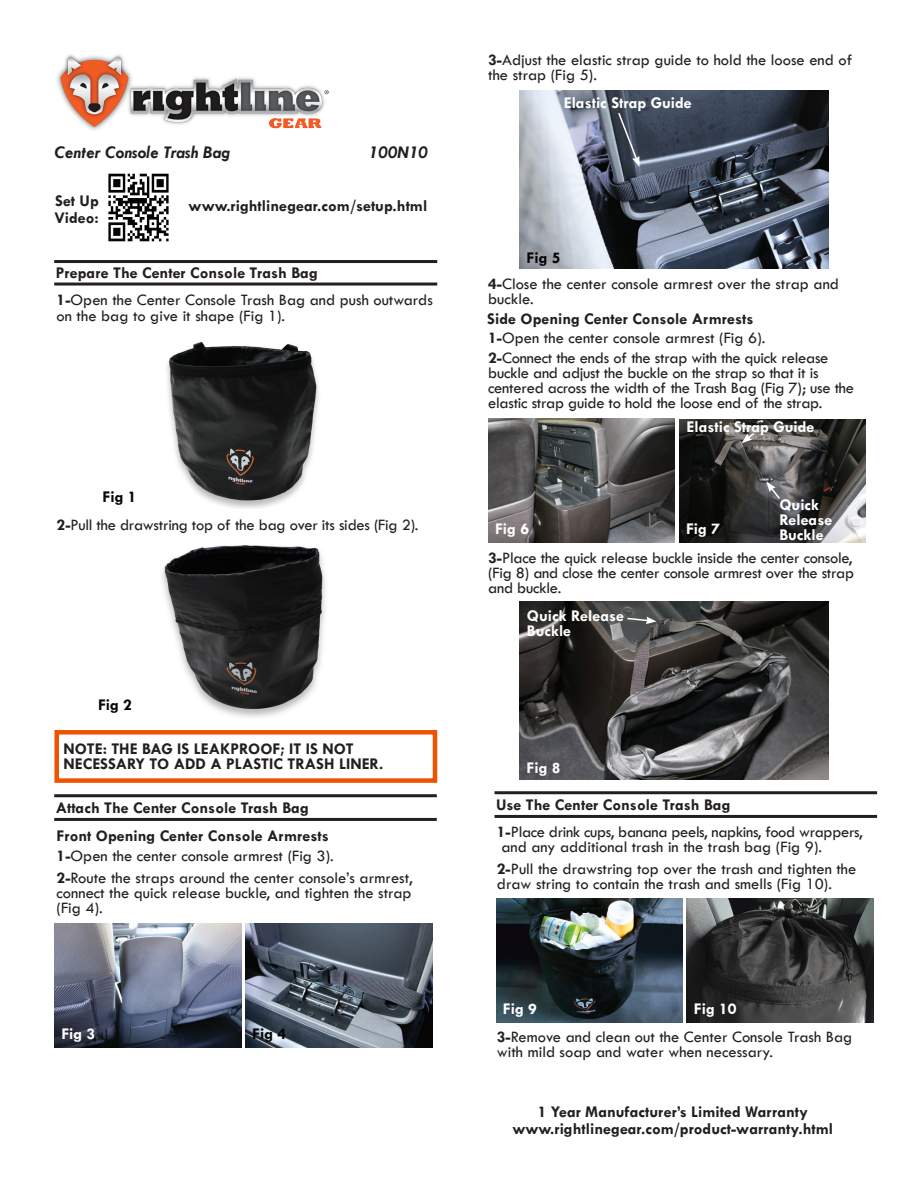
<style>
.page{position:relative;width:918px;height:1188px;background:#fff}
.page>*{position:absolute;margin:0;border:0;box-sizing:border-box;transform-origin:0 0}
.t1{font:italic 700 18px "Twentieth Century";color:#231f20}
.t2{font:500 16.5px/15px "Twentieth Century";color:#231f20}
.t3{font:700 16.5px/15px "Twentieth Century";color:#231f20}
.t4{font:700 16.5px/15px "Twentieth Century";color:#fff}
.t5{font:500 16.5px/15px "Twentieth Century";letter-spacing:-.02em;color:#231f20}
.t6{font:700 16.5px "Twentieth Century";color:#040503}
.s1{font-weight:700}
</style>
<div class="page">
<hr style="left:54px;top:283px;width:383px;height:3px;background:#231f20">
<hr style="left:54px;top:260px;width:383px;height:3px;background:#231f20">
<img style="left:57px;top:54px;width:272px;height:76px">
<img style="left:108px;top:173px;width:61px;height:69px">
<hr style="left:54px;top:794px;width:383px;height:3px;background:#231f20">
<hr style="left:54px;top:818px;width:383px;height:3px;background:#231f20">
<div style="left:54px;top:730px;width:383px;height:53px;border:4px solid #ed5200"></div>
<img style="left:166px;top:341px;width:153px;height:168px">
<img style="left:162px;top:545px;width:164px;height:173px">
<img style="left:245px;top:924px;width:187px;height:124px">
<img style="left:54px;top:924px;width:187px;height:124px">
<img style="left:520px;top:90px;width:309px;height:178px">
<svg style="left:617px;top:111px;width:23px;height:56px"></svg>
<img style="left:679px;top:419px;width:187px;height:124px">
<img style="left:488px;top:418px;width:187px;height:125px">
<svg style="left:742px;top:431px;width:14px;height:12px"></svg>
<img style="left:520px;top:602px;width:309px;height:178px">
<hr style="left:495px;top:791px;width:382px;height:3px;background:#231f20">
<hr style="left:495px;top:815px;width:382px;height:3px;background:#231f20">
<img style="left:687px;top:898px;width:187px;height:125px">
<img style="left:496px;top:898px;width:187px;height:125px">
<svg style="left:766px;top:482px;width:16px;height:19px"></svg>
<svg style="left:626px;top:617px;width:31px;height:7px"></svg>
<p class="t1" style="left:54px;top:142px;width:177px">Center Console Trash Bag</p>
<p class="t1" style="left:369px;top:142px;width:61px">100N10</p>
<p class="t3" style="left:189px;top:199px;width:240px">www.rightlinegear.com/setup.html</p>
<p class="t3" style="left:55px;top:194px;width:45px">Set Up</p>
<p class="t3" style="left:55px;top:210px;width:46px">Video:</p>
<p class="t3" style="left:56px;top:265px;width:264px">Prepare The Center Console Trash Bag</p>
<p class="t2" style="left:57px;top:291px;width:378px;line-height:16.5px"><span class="s1">1-</span>Open the Center Console Trash Bag and push outwards on the bag to give it shape (Fig 1).</p>
<p class="t6" style="left:103px;top:487px;width:36px">Fig 1</p>
<p class="t2" style="left:57px;top:517px;width:363px"><span class="s1">2-</span>Pull the drawstring top of the bag over its sides (Fig 2).</p>
<p class="t6" style="left:98px;top:695px;width:36px">Fig 2</p>
<p class="t3" style="left:63px;top:741px;width:322px">NOTE: THE BAG IS LEAKPROOF; IT IS NOT<br>NECESSARY TO ADD A PLASTIC TRASH LINER.</p>
<p class="t3" style="left:56px;top:800px;width:255px">Attach The Center Console Trash Bag</p>
<p class="t2" style="left:57px;top:849px;width:279px"><span class="s1">1-</span>Open the center console armrest (Fig 3).</p>
<p class="t3" style="left:57px;top:829px;width:274px">Front Opening Center Console Armrests</p>
<p class="t2" style="left:57px;top:870px;width:358px;text-align:justify"><span class="s1">2-</span>Route the straps around the center console’s armrest, connect the quick release buckle, and tighten the strap (Fig 4).</p>
<p class="t4" style="left:61px;top:1027px;width:36px">Fig 3</p>
<p class="t6" style="left:252px;top:1024px;width:36px">Fig 4</p>
<p class="t2" style="left:488px;top:53px;width:366px"><span class="s1">3-</span>Adjust the elastic strap guide to hold the loose end of the strap (Fig 5).</p>
<p class="t4" style="left:564px;top:96px;width:129px">Elastic Strap Guide</p>
<p class="t6" style="left:527px;top:248px;width:36px">Fig 5</p>
<p class="t2" style="left:488px;top:276px;width:352px"><span class="s1">4-</span>Close the center console armrest over the strap and buckle.</p>
<p class="t3" style="left:487px;top:311px;width:268px">Side Opening Center Console Armrests</p>
<p class="t2" style="left:488px;top:331px;width:279px"><span class="s1">1-</span>Open the center console armrest (Fig 6).</p>
<p class="t2" style="left:488px;top:351px;width:367px"><span class="s1">2-</span>Connect the ends of the strap with the quick release buckle and adjust the buckle on the strap so that it is centered across the width of the Trash Bag (Fig 7); use the elastic strap guide to hold the loose end of the strap.</p>
<p class="t4" style="left:687px;top:419px;width:129px">Elastic Strap Guide</p>
<p class="t4" style="left:495px;top:522px;width:36px">Fig 6</p>
<p class="t4" style="left:686px;top:522px;width:36px">Fig 7</p>
<p class="t4" style="left:779px;top:497px;width:41px">Quick</p>
<p class="t4" style="left:779px;top:512px;width:54px">Release<br>Buckle</p>
<p class="t2" style="left:488px;top:550px;width:368px;text-align:justify"><span class="s1">3-</span>Place the quick release buckle inside the center console, (Fig 8) and close the center console armrest over the strap and buckle.</p>
<p class="t4" style="left:527px;top:608px;width:99px">Quick Release<br>Buckle</p>
<p class="t4" style="left:527px;top:760px;width:36px">Fig 8</p>
<p class="t3" style="left:496px;top:797px;width:236px">Use The Center Console Trash Bag</p>
<p class="t5" style="left:497px;top:825px;width:367px"><span class="s1">1-</span>Place drink cups, banana peels, napkins, food wrappers, and any additional trash in the trash bag (Fig 9).</p>
<p class="t2" style="left:497px;top:861px;width:361px"><span class="s1">2-</span>Pull the drawstring top over the trash and tighten the draw string to contain the trash and smells (Fig 10).</p>
<p class="t4" style="left:503px;top:1002px;width:36px">Fig 9</p>
<p class="t4" style="left:694px;top:1002px;width:44px">Fig 10</p>
<p class="t2" style="left:497px;top:1029px;width:357px"><span class="s1">3-</span>Remove and clean out the Center Console Trash Bag with mild soap and water when necessary.</p>
<p class="t3" style="left:538px;top:1104px;width:272px">1 Year Manufacturer’s Limited Warranty</p>
<p class="t3" style="left:513px;top:1121px;width:322px">www.rightlinegear.com/product-warranty.html</p>
</div>
